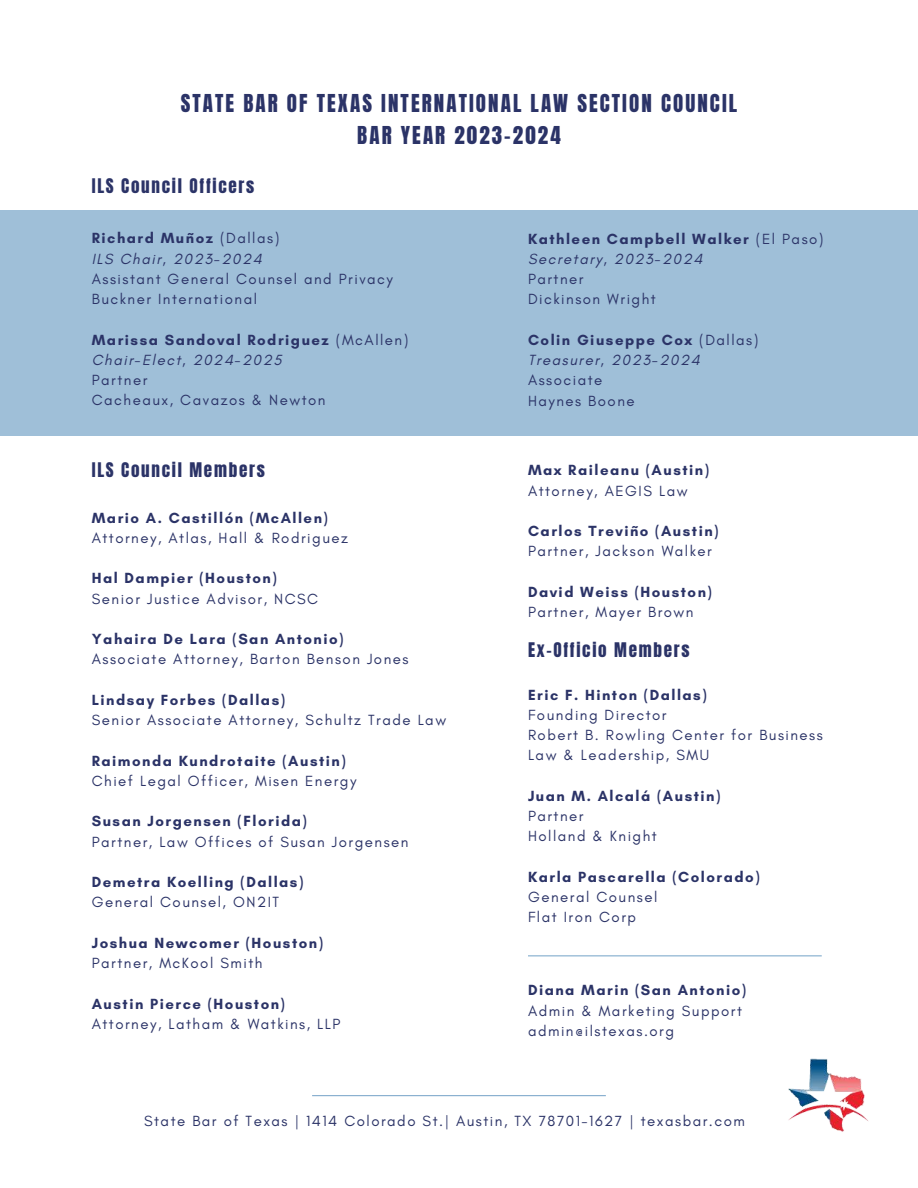
<style>
.page{position:relative;width:918px;height:1188px;background:#fff}
.page>*{position:absolute;margin:0;border:0;box-sizing:border-box;transform-origin:0 0}
.t1{font:21px/32.7px "Anton";letter-spacing:.1em;color:#2b3367;text-align:center}
.t2{font:17.1px "Anton";letter-spacing:.1em;color:#2b3367}
.t3{font:15px/20.2px "Glacial Indifference";letter-spacing:.1em;color:#2b3367}
.t4{font:700 15px/20.2px "Glacial Indifference";letter-spacing:.1em;color:#2b3367}
.t5{font:italic 15px/20.2px "Glacial Indifference";letter-spacing:.1em;color:#2b3367}
.s1{font-weight:700;font-style:normal}
.s2{font-style:normal}
.s3{font-weight:400}
.s4{font-weight:400;font-style:italic}
</style>
<div class="page">
<div style="left:0;top:210px;width:918px;height:225px;background:#9fbfd8"></div>
<img style="left:788px;top:1058px;width:80px;height:74px">
<hr style="left:528px;top:955px;width:294px;height:1px;background:#83accd">
<hr style="left:312px;top:1095px;width:294px;height:1px;background:#83accd">
<h1 class="t1" style="left:181px;top:88px;width:558px">STATE BAR OF TEXAS INTERNATIONAL LAW SECTION COUNCIL<br>BAR YEAR 2023-2024</h1>
<p class="t2" style="left:92px;top:177px;width:164px">ILS Council Officers</p>
<p class="t5" style="left:92px;top:228px;width:189px"><span class="s1">Richard Muñoz</span> <span class="s2">(Dallas)<br></span>ILS Chair, 2023-2024</p>
<p class="t3" style="left:92px;top:269px;width:303px">Assistant General Counsel and Privacy<br>Buckner International</p>
<p class="t4" style="left:92px;top:329px;width:318px">Marissa Sandoval Rodriguez <span class="s3">(McAllen)<br></span><span class="s4">Chair-Elect, 2024-2025</span></p>
<p class="t3" style="left:92px;top:370px;width:235px">Partner<br>Cacheaux, Cavazos &amp; Newton</p>
<p class="t2" style="left:92px;top:462px;width:175px">ILS Council Members</p>
<p class="t4" style="left:92px;top:507px;width:238px">Mario A. Castillón (McAllen)</p>
<p class="t3" style="left:92px;top:528px;width:258px">Attorney, Atlas, Hall &amp; Rodriguez</p>
<p class="t4" style="left:92px;top:568px;width:186px">Hal Dampier (Houston)</p>
<p class="t3" style="left:92px;top:589px;width:228px">Senior Justice Advisor, NCSC</p>
<p class="t4" style="left:92px;top:629px;width:253px">Yahaira De Lara (San Antonio)</p>
<p class="t3" style="left:92px;top:649px;width:318px">Associate Attorney, Barton Benson Jones</p>
<p class="t4" style="left:92px;top:689px;width:195px">Lindsay Forbes (Dallas)</p>
<p class="t3" style="left:92px;top:710px;width:356px">Senior Associate Attorney, Schultz Trade Law</p>
<p class="t4" style="left:92px;top:750px;width:255px">Raimonda Kundrotaite (Austin)</p>
<p class="t3" style="left:92px;top:771px;width:266px">Chief Legal Officer, Misen Energy</p>
<p class="t4" style="left:92px;top:811px;width:217px">Susan Jorgensen (Florida)</p>
<p class="t3" style="left:92px;top:832px;width:318px">Partner, Law Offices of Susan Jorgensen</p>
<p class="t4" style="left:92px;top:872px;width:213px">Demetra Koelling (Dallas)</p>
<p class="t3" style="left:92px;top:892px;width:189px">General Counsel, ON2IT</p>
<p class="t4" style="left:92px;top:932px;width:233px">Joshua Newcomer (Houston)</p>
<p class="t3" style="left:92px;top:953px;width:172px">Partner, McKool Smith</p>
<p class="t4" style="left:92px;top:993px;width:195px">Austin Pierce (Houston)</p>
<p class="t3" style="left:92px;top:1014px;width:250px">Attorney, Latham &amp; Watkins, LLP</p>
<p class="t4" style="left:528px;top:228px;width:297px">Kathleen Campbell Walker <span class="s3">(El Paso)<br></span><span class="s4">Secretary, 2023-2024</span></p>
<p class="t3" style="left:528px;top:269px;width:129px">Partner<br>Dickinson Wright</p>
<p class="t5" style="left:528px;top:330px;width:232px"><span class="s1">Colin Giuseppe Cox</span> <span class="s2">(Dallas)<br></span>Treasurer, 2023-2024</p>
<p class="t3" style="left:528px;top:371px;width:108px">Associate<br>Haynes Boone</p>
<p class="t4" style="left:528px;top:460px;width:183px">Max Raileanu (Austin)</p>
<p class="t3" style="left:528px;top:481px;width:161px">Attorney, AEGIS Law</p>
<p class="t4" style="left:528px;top:521px;width:192px">Carlos Treviño (Austin)</p>
<p class="t3" style="left:528px;top:541px;width:185px">Partner, Jackson Walker</p>
<p class="t4" style="left:528px;top:582px;width:185px">David Weiss (Houston)</p>
<p class="t3" style="left:528px;top:602px;width:167px">Partner, Mayer Brown</p>
<p class="t2" style="left:528px;top:641px;width:163px">Ex-Officio Members</p>
<p class="t4" style="left:528px;top:684px;width:180px">Eric F. Hinton (Dallas)</p>
<p class="t3" style="left:528px;top:705px;width:296px">Founding Director<br>Robert B. Rowling Center for Business<br>Law &amp; Leadership, SMU</p>
<p class="t4" style="left:528px;top:786px;width:194px">Juan M. Alcalá (Austin)</p>
<p class="t3" style="left:528px;top:806px;width:130px">Partner<br>Holland &amp; Knight</p>
<p class="t4" style="left:528px;top:867px;width:233px">Karla Pascarella (Colorado)</p>
<p class="t3" style="left:528px;top:887px;width:131px">General Counsel<br>Flat Iron Corp</p>
<p class="t4" style="left:528px;top:980px;width:220px">Diana Marin (San Antonio)</p>
<p class="t3" style="left:528px;top:1001px;width:216px">Admin &amp; Marketing Support admin@ilstexas.org</p>
<p class="t3" style="left:144px;top:1112px;width:602px">State Bar of Texas | 1414 Colorado St.| Austin, TX 78701-1627 | texasbar.com</p>
</div>
